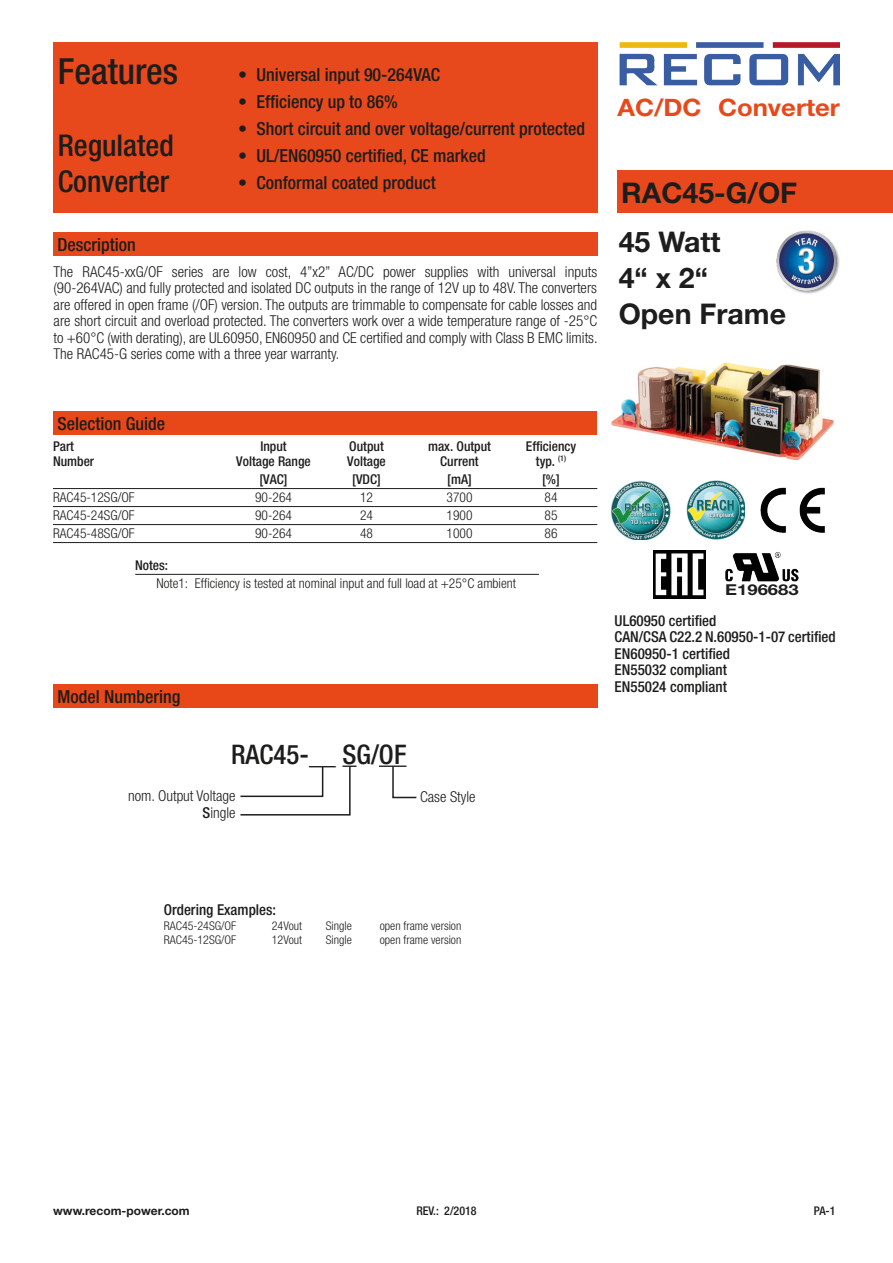
<style>
.page{position:relative;width:893px;height:1263px;background:#fff}
.page>*{position:absolute;margin:0;border:0;box-sizing:border-box;transform-origin:0 0}
.t1{font:500 condensed 36px "Helvetica Neue LT";color:#1d1d1b}
.t2{font:500 condensed 30px/36px "Helvetica Neue LT";color:#1d1d1b}
.t3{font:700 28.5px/36px "Helvetica Neue LT";color:#1d1d1b}
.t4{font:500 condensed 27px "Helvetica Neue LT";color:#1d1d1b}
.t5{font:700 24px "Helvetica Neue LT";color:#e8491c;scale:1.07 1}
.t6{font:500 condensed 18px "Helvetica Neue LT";color:#1d1d1b}
.t7{font:300 condensed 15px/16.5px "Helvetica Neue LT";color:#1d1d1b;text-align:justify}
.t8{font:500 condensed 15px/16.5px "Helvetica Neue LT";color:#1d1d1b}
.t9{font:700 15px "Helvetica Neue LT";color:#1d1d1b;scale:1.23 1}
.t10{font:300 condensed 13.5px "Helvetica Neue LT";color:#1d1d1b}
.t11{font:500 condensed 13.5px "Helvetica Neue LT";color:#1d1d1b}
.t12{font:300 condensed 12px "Helvetica Neue LT";color:#1d1d1b}
.t13{font:700 12px "Helvetica Neue LT";color:#1d1d1b}
.t14{font:500 condensed 12px "Helvetica Neue LT";color:#1d1d1b}
.s1{font-weight:500}
</style>
<div class="page">
<img style="left:619px;top:43px;width:221px;height:43px">
<img style="left:653px;top:550px;width:53px;height:48px">
<img style="left:725px;top:552px;width:74px;height:29px">
<img style="left:760px;top:487px;width:65px;height:46px">
<img style="left:611px;top:480px;width:59px;height:60px">
<img style="left:686px;top:480px;width:58px;height:60px">
<div style="left:53px;top:232px;width:544px;height:24px;background:#e8491c"></div>
<div style="left:53px;top:43px;width:544px;height:170px;background:#e8491c"></div>
<img style="left:776px;top:230px;width:64px;height:64px">
<div style="left:617px;top:170px;width:276px;height:43px;background:#e8491c"></div>
<hr style="left:135px;top:574px;width:404px;height:1px;background:#1d1d1b">
<div style="left:53px;top:685px;width:544px;height:23px;background:#e84818"></div>
<div style="left:53px;top:412px;width:544px;height:23px;background:#e84818"></div>
<hr style="left:53px;top:488px;width:544px;height:1px;background:#1d1d1b">
<hr style="left:53px;top:506px;width:544px;height:1px;background:#1d1d1b">
<hr style="left:53px;top:524px;width:544px;height:1px;background:#1d1d1b">
<hr style="left:53px;top:542px;width:544px;height:1px;background:#1d1d1b">
<img style="left:611px;top:362px;width:223px;height:99px">
<svg style="left:392px;top:765px;width:25px;height:34px"></svg>
<svg style="left:240px;top:765px;width:116px;height:51px"></svg>
<hr style="left:379px;top:765px;width:27px;height:2px;background:#1d1d1b">
<h1 class="t1" style="left:58px;top:50px;width:122px">Features</h1>
<h2 class="t2" style="left:58px;top:127px;width:118px">Regulated<br>Converter</h2>
<p class="t6" style="left:238px;top:63px;width:204px">• Universal input 90-264VAC</p>
<p class="t6" style="left:238px;top:90px;width:161px">• Efficiency up to 86%</p>
<p class="t6" style="left:238px;top:117px;width:349px">• Short circuit and over voltage/current protected</p>
<p class="t6" style="left:238px;top:144px;width:249px">• UL/EN60950 certified, CE marked</p>
<p class="t6" style="left:238px;top:171px;width:199px">• Conformal coated product</p>
<h3 class="t3" style="left:621px;top:174px;width:177px">RAC45-G/OF</h3>
<h3 class="t5" style="left:617px;top:92px;width:209px">AC/DC Converter</h3>
<p class="t6" style="left:57px;top:234px;width:80px">Description</p>
<p class="t7" style="left:54px;top:263px;width:546px">The RAC45-xxG/OF series are low cost, 4”x2” AC/DC power supplies with universal inputs (90-264VAC) and fully protected and isolated DC outputs in the range of 12V up to 48V. The converters are offered in open frame (/OF) version. The outputs are trimmable to compensate for cable losses and are short circuit and overload protected. The converters work over a wide temperature range of -25°C to +60°C (with derating), are UL60950, EN60950 and CE certified and comply with Class B EMC limits.<br>The RAC45-G series come with a three year warranty.</p>
<h3 class="t3" style="left:619px;top:223px;width:169px">45 Watt<br>4“ x 2“<br>Open Frame</h3>
<p class="t6" style="left:58px;top:413px;width:109px">Selection Guide</p>
<p class="t11" style="left:53px;top:438px;width:23px">Part</p>
<p class="t11" style="left:260px;top:438px;width:28px">Input</p>
<p class="t11" style="left:349px;top:438px;width:36px">Output</p>
<p class="t11" style="left:428px;top:438px;width:64px">max. Output</p>
<p class="t11" style="left:526px;top:438px;width:52px">Efficiency</p>
<p class="t11" style="left:53px;top:453px;width:43px">Number</p>
<p class="t11" style="left:236px;top:453px;width:76px">Voltage Range</p>
<p class="t11" style="left:347px;top:453px;width:40px">Voltage</p>
<p class="t11" style="left:440px;top:453px;width:40px">Current</p>
<p class="t11" style="left:536px;top:453px;width:32px">typ. <sup>(1)</sup></p>
<p class="t11" style="left:259px;top:471px;width:30px">[VAC]</p>
<p class="t11" style="left:352px;top:471px;width:30px">[VDC]</p>
<p class="t11" style="left:447px;top:471px;width:26px">[mA]</p>
<p class="t11" style="left:542px;top:471px;width:19px">[%]</p>
<p class="t10" style="left:53px;top:489px;width:83px">RAC45-12SG/OF</p>
<p class="t10" style="left:255px;top:489px;width:38px">90-264</p>
<p class="t10" style="left:360px;top:489px;width:14px">12</p>
<p class="t10" style="left:447px;top:489px;width:27px">3700</p>
<p class="t10" style="left:545px;top:489px;width:14px">84</p>
<p class="t10" style="left:53px;top:507px;width:83px">RAC45-24SG/OF</p>
<p class="t10" style="left:255px;top:507px;width:38px">90-264</p>
<p class="t10" style="left:360px;top:507px;width:14px">24</p>
<p class="t10" style="left:447px;top:507px;width:27px">1900</p>
<p class="t10" style="left:545px;top:507px;width:14px">85</p>
<p class="t10" style="left:53px;top:525px;width:83px">RAC45-48SG/OF</p>
<p class="t10" style="left:255px;top:525px;width:38px">90-264</p>
<p class="t10" style="left:360px;top:525px;width:14px">48</p>
<p class="t10" style="left:447px;top:525px;width:27px">1000</p>
<p class="t10" style="left:545px;top:525px;width:14px">86</p>
<p class="t11" style="left:135px;top:557px;width:34px">Notes:</p>
<p class="t10" style="left:156px;top:575px;width:361px">Note1: Efficiency is tested at nominal input and full load at +25°C ambient</p>
<p class="t6" style="left:57px;top:686px;width:124px">Model Numbering</p>
<h3 class="t4" style="left:231px;top:738px;width:177px">RAC45-__ SG/OF</h3>
<p class="t7" style="left:128px;top:787px;width:109px">nom. Output Voltage</p>
<p class="t7" style="left:420px;top:788px;width:57px">Case Style</p>
<p class="t7" style="left:203px;top:805px;width:35px"><span class="s1">S</span>ingle</p>
<p class="t9" style="left:725px;top:580px;width:61px">E196683</p>
<p class="t8" style="left:615px;top:612px;width:223px">UL60950 certified<br>CAN/CSA C22.2 N.60950-1-07 certified<br>EN60950-1 certified<br>EN55032 compliant<br>EN55024 compliant</p>
<p class="t8" style="left:164px;top:901px;width:114px">Ordering Examples:</p>
<p class="t12" style="left:164px;top:918px;width:74px">RAC45-24SG/OF</p>
<p class="t12" style="left:272px;top:918px;width:32px">24Vout</p>
<p class="t12" style="left:326px;top:918px;width:27px">Single</p>
<p class="t12" style="left:380px;top:918px;width:83px">open frame version</p>
<p class="t12" style="left:164px;top:933px;width:74px">RAC45-12SG/OF</p>
<p class="t12" style="left:272px;top:933px;width:32px">12Vout</p>
<p class="t12" style="left:326px;top:933px;width:27px">Single</p>
<p class="t12" style="left:380px;top:933px;width:83px">open frame version</p>
<p class="t13" style="left:53px;top:1203px;width:138px">www.recom-power.com</p>
<p class="t14" style="left:416px;top:1203px;width:62px">REV.: 2/2018</p>
<p class="t14" style="left:814px;top:1203px;width:23px">PA-1</p>
</div>
